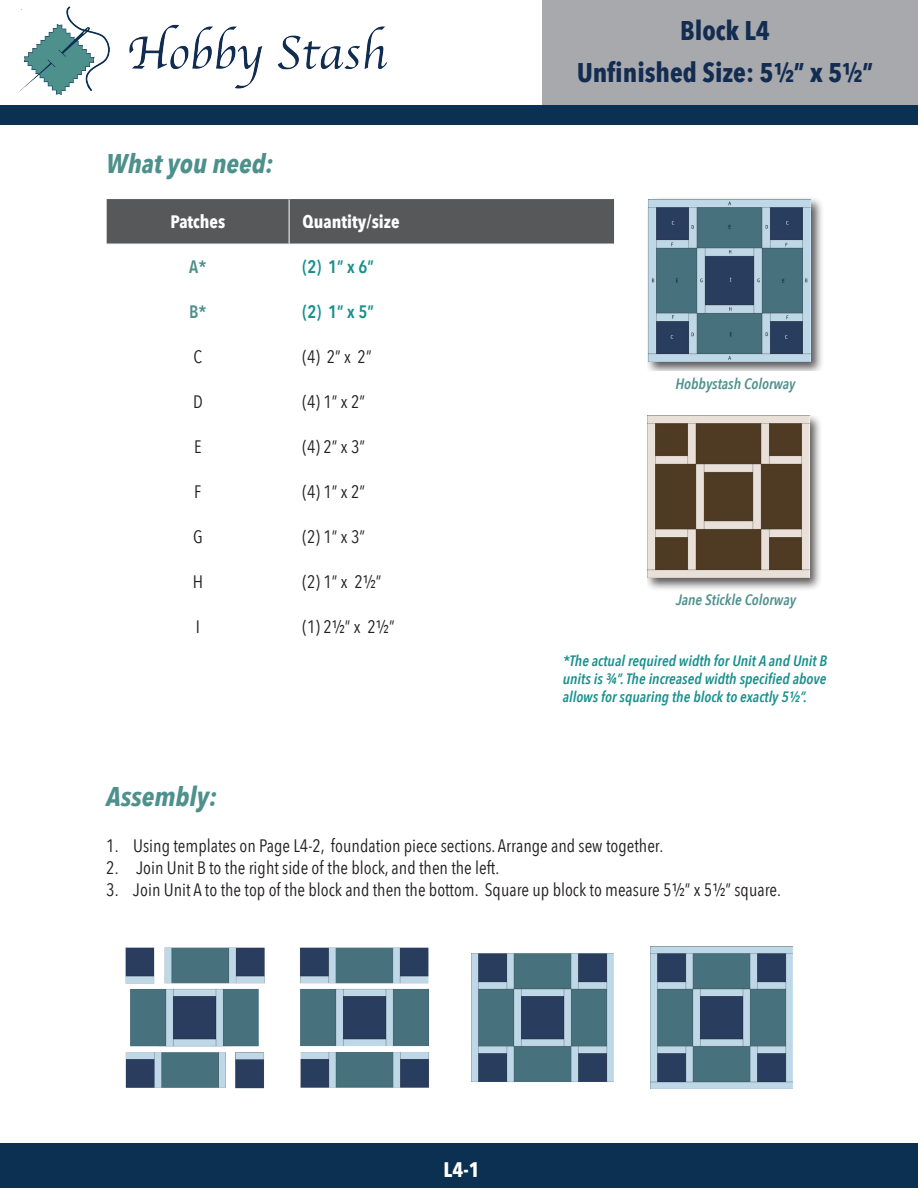
<style>
.page{position:relative;width:918px;height:1188px;background:#fff}
.page>*{position:absolute;margin:0;border:0;box-sizing:border-box;transform-origin:0 0}
.t1{font:700 27px/42px "Avenir Next Condensed";color:#132c51;text-align:center}
.t2{font:italic 700 27px "Avenir Next Condensed";color:#4d908c}
.t3{font:700 21px "Avenir Next Condensed";color:#fff}
.t4{font:18px "Avenir Next Condensed";color:#231f20}
.t5{font:700 18px "Avenir Next Condensed";color:#fff}
.t6{font:600 18px "Avenir Next Condensed";color:#17908d}
.t7{font:600 18px "Avenir Next Condensed";color:#4d908c}
.t8{font:italic 600 15px/18px "Avenir Next Condensed";color:#17908d;text-align:justify}
.t9{font:italic 600 15px "Avenir Next Condensed";color:#4d908c}
</style>
<div class="page">
<div style="left:0;top:1144px;width:918px;height:44px;background:#0b3052"></div>
<div style="left:0;top:105px;width:918px;height:19px;background:#0b3052"></div>
<div style="left:107px;top:199px;width:507px;height:45px;background:#57585a"></div>
<hr style="left:289px;top:199px;width:1px;height:45px;background:#fff">
<div style="left:647px;top:196px;width:177px;height:175px;background:#231f20;opacity:.75"></div>
<img style="left:648px;top:199px;width:162px;height:162px">
<div style="left:647px;top:416px;width:176px;height:176px;background:#231f20;opacity:.75"></div>
<img style="left:647px;top:416px;width:162px;height:162px">
<img style="left:19px;top:6px;width:368px;height:89px">
<div style="left:542px;top:0;width:376px;height:105px;background:#a8a9ad"></div>
<img style="left:472px;top:953px;width:142px;height:129px">
<img style="left:299px;top:947px;width:131px;height:141px">
<img style="left:650px;top:947px;width:142px;height:142px">
<img style="left:125px;top:947px;width:140px;height:142px">
<h1 class="t2" style="left:106px;top:147px;width:169px">What you need:</h1>
<p class="t5" style="left:171px;top:210px;width:56px">Patches</p>
<p class="t5" style="left:303px;top:210px;width:98px">Quantity/size</p>
<p class="t7" style="left:189px;top:251px;width:19px">A*</p>
<p class="t6" style="left:303px;top:251px;width:73px">(2) 1” x 6”</p>
<p class="t7" style="left:189px;top:296px;width:19px">B*</p>
<p class="t6" style="left:303px;top:296px;width:73px">(2) 1” x 5”</p>
<p class="t4" style="left:194px;top:341px;width:10px">C</p>
<p class="t4" style="left:303px;top:341px;width:71px">(4) 2” x 2”</p>
<p class="t4" style="left:193px;top:386px;width:11px">D</p>
<p class="t4" style="left:303px;top:386px;width:64px">(4) 1” x 2”</p>
<p class="t4" style="left:194px;top:431px;width:9px">E</p>
<p class="t4" style="left:303px;top:431px;width:64px">(4) 2” x 3”</p>
<p class="t4" style="left:194px;top:476px;width:9px">F</p>
<p class="t4" style="left:303px;top:476px;width:64px">(4) 1” x 2”</p>
<p class="t4" style="left:193px;top:521px;width:11px">G</p>
<p class="t4" style="left:303px;top:521px;width:64px">(2) 1” x 3”</p>
<p class="t4" style="left:193px;top:566px;width:12px">H</p>
<p class="t4" style="left:303px;top:566px;width:80px">(2) 1” x 2½”</p>
<p class="t4" style="left:196px;top:611px;width:6px">I</p>
<p class="t4" style="left:303px;top:611px;width:94px">(1) 2½” x 2½”</p>
<h1 class="t1" style="left:577px;top:9px;width:298px">Block L4<br>Unfinished Size: 5½” x 5½”</h1>
<p class="t9" style="left:675px;top:375px;width:122px">Hobbystash Colorway</p>
<p class="t9" style="left:676px;top:591px;width:122px">Jane Stickle Colorway</p>
<p class="t8" style="left:563px;top:652px;width:266px">*The actual required width for Unit A and Unit B units is ¾”. The increased width specified above allows for squaring the block to exactly 5½”.</p>
<h1 class="t2" style="left:106px;top:780px;width:112px">Assembly:</h1>
<p class="t4" style="left:106px;top:831px;width:559px">1. Using templates on Page L4-2, foundation piece sections. Arrange and sew together.</p>
<p class="t4" style="left:106px;top:852px;width:395px">2. Join Unit B to the right side of the block, and then the left.</p>
<p class="t4" style="left:106px;top:874px;width:676px">3. Join Unit A to the top of the block and then the bottom. Square up block to measure 5½” x 5½” square.</p>
<p class="t3" style="left:444px;top:1156px;width:38px">L4-1</p>
</div>
